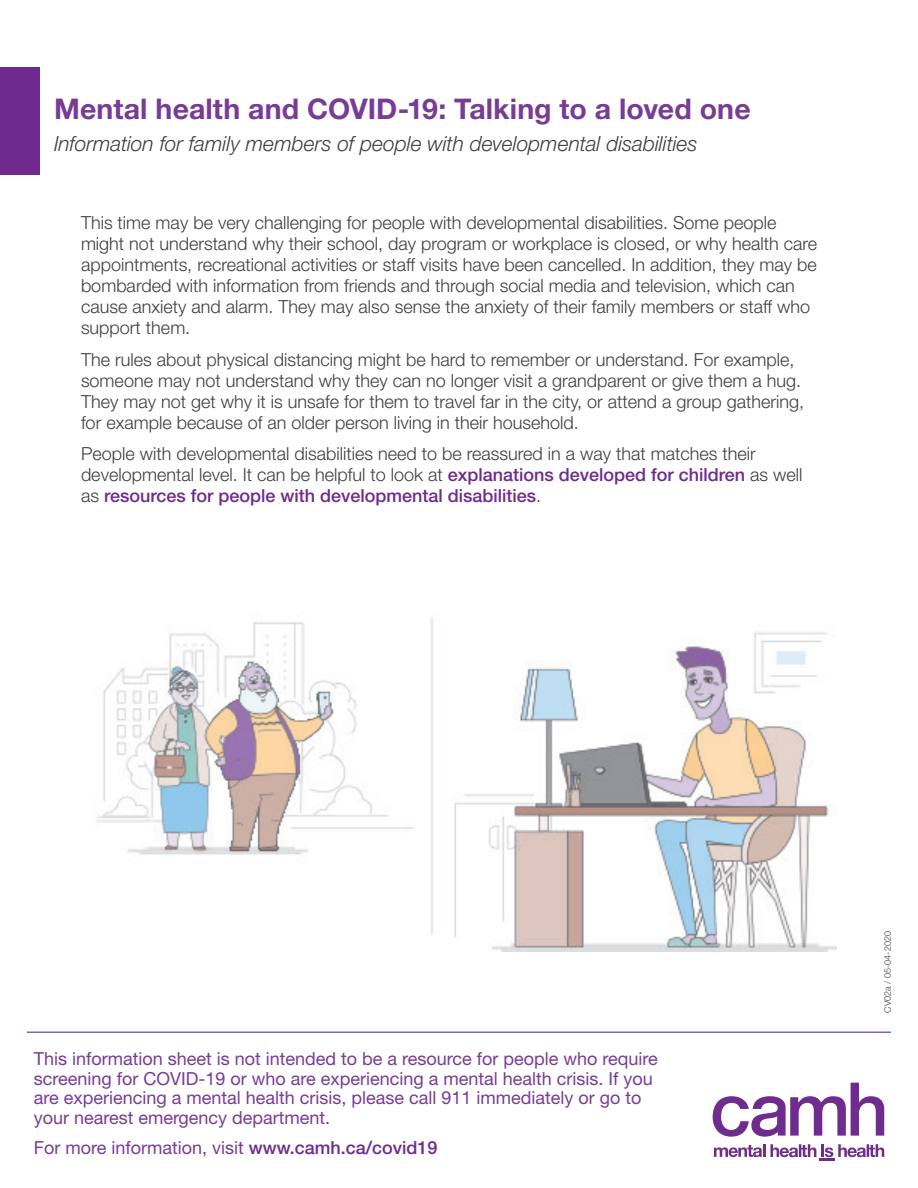
<style>
.page{position:relative;width:918px;height:1188px;background:#fff}
.page>*{position:absolute;margin:0;border:0;box-sizing:border-box;transform-origin:0 0}
.DD-title{font:700 28.5px "Helvetica Neue LT Std";letter-spacing:.005em;color:#783c95}
.DD_-_series_title{font:italic 300 21px "Helvetica Neue LT Std";letter-spacing:-.005em;color:#3e3e3f}
.DD-body_-_sans_serif{font:300 18px/21px "Helvetica Neue LT Std";color:#3e3e3f}
.t1{font:18px/19.5px "Helvetica Neue LT Std";color:#783c95}
.docket_number{font:300 9px "Helvetica Neue LT Std";color:#3e3e3f}
.s1{font-weight:500;color:#6e2a8e}
</style>
<div class="page">
<div style="left:0;top:68px;width:40px;height:108px;background:#6e2a8e"></div>
<hr style="left:27px;top:1032px;width:864px;height:1px;background:#6e2a8e">
<svg style="left:713px;top:1083px;width:171px;height:54px"></svg>
<svg style="left:714px;top:1144px;width:170px;height:17px"></svg>
<img style="left:96px;top:617px;width:741px;height:335px">
<p class="DD-title" style="left:54px;top:91px;width:698px">Mental health and COVID-19: Talking to a loved one</p>
<p class="DD_-_series_title" style="left:54px;top:131px;width:645px">Information for family members of people with developmental disabilities</p>
<p class="DD-body_-_sans_serif" style="left:81px;top:212px;width:738px">This time may be very challenging for people with developmental disabilities. Some people might not understand why their school, day program or workplace is closed, or why health care appointments, recreational activities or staff visits have been cancelled. In addition, they may be bombarded with information from friends and through social media and television, which can cause anxiety and alarm. They may also sense the anxiety of their family members or staff who support them.</p>
<p class="DD-body_-_sans_serif" style="left:81px;top:348px;width:725px">The rules about physical distancing might be hard to remember or understand. For example, someone may not understand why they can no longer visit a grandparent or give them a hug.<br>They may not get why it is unsafe for them to travel far in the city, or attend a group gathering, for example because of an older person living in their household.</p>
<p class="DD-body_-_sans_serif" style="left:81px;top:443px;width:723px">People with developmental disabilities need to be reassured in a way that matches their developmental level. It can be helpful to look at <span class="s1">explanations developed for children</span> as well as <span class="s1">resources for people with developmental disabilities</span>.</p>
<p class="t1" style="left:34px;top:1049px;width:626px">This information sheet is not intended to be a resource for people who require screening for COVID-19 or who are experiencing a mental health crisis. If you are experiencing a mental health crisis, please call 911 immediately or go to your nearest emergency department.</p>
<p class="t1" style="left:34px;top:1138px;width:405px">For more information, visit <span class="s1">www.camh.ca/covid19</span></p>
<p class="docket_number" style="left:882px;top:1012px;width:83px;rotate:-90deg">CV02a / 05-04-2020</p>
</div>
